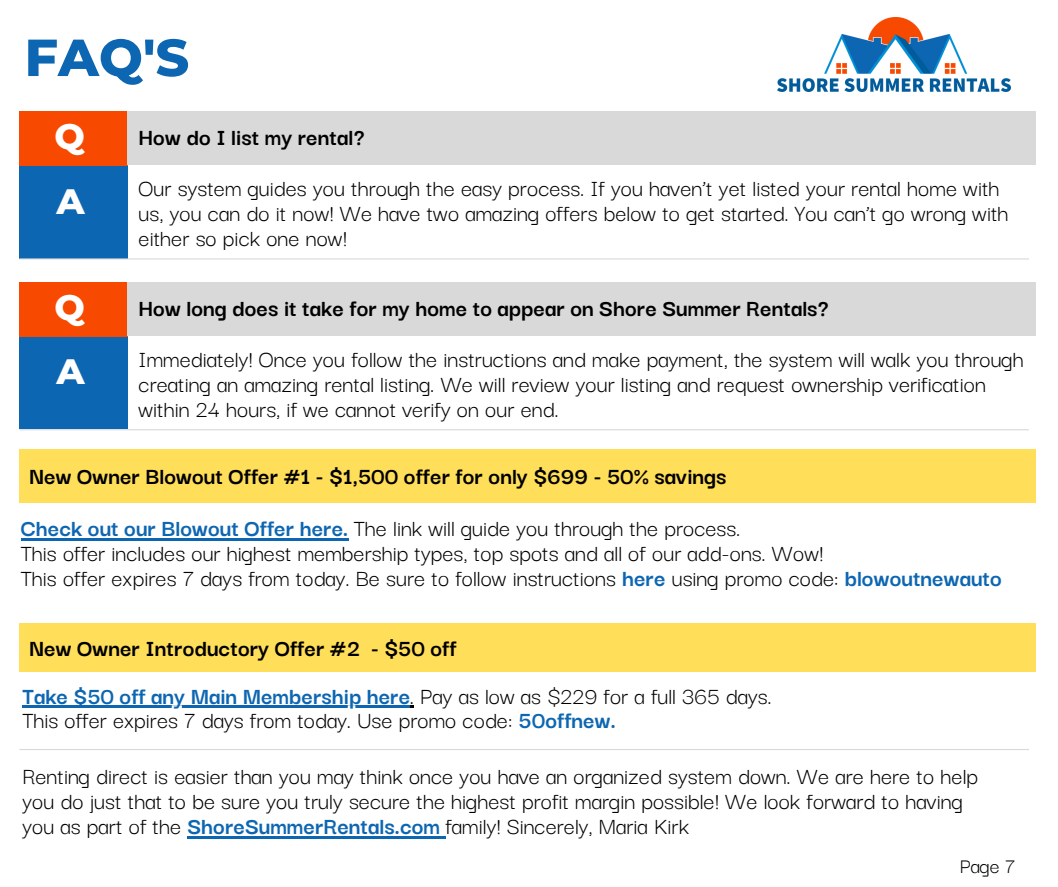
<style>
.page{position:relative;width:1058px;height:887px;background:#fff}
.page>*{position:absolute;margin:0;border:0;box-sizing:border-box;transform-origin:0 0}
.t1{font:800 52.05px "Montserrat";color:#0d66b2}
.t2{font:800 36px "Montserrat";color:#fff}
.t3{font:25.05px/24.8px "Darker Grotesque";color:#000}
.t4{font:700 25.05px/52.3px "Darker Grotesque";color:#000;text-align:center}
.t5{font:22.2px "Darker Grotesque";color:#000}
.s1{color:#0d66b2}
.s2{font-weight:400}
.s3{font-weight:700;color:#0d66b2}
</style>
<div class="page">
<img style="left:777px;top:17px;width:233px;height:75px">
<div style="left:19px;top:166px;width:108px;height:92px;background:#0d66b2"></div>
<div style="left:19px;top:112px;width:108px;height:54px;background:#f74a00"></div>
<div style="left:127px;top:112px;width:908px;height:53px;background:#d9d9d9"></div>
<hr style="left:19px;top:258px;width:1009px;height:1px;background:#d9d9d9">
<div style="left:19px;top:282px;width:530px;height:55px;background:#d9d9d9"></div>
<div style="left:19px;top:337px;width:108px;height:92px;background:#0d66b2"></div>
<div style="left:19px;top:282px;width:108px;height:54px;background:#f74a00"></div>
<div style="left:127px;top:282px;width:908px;height:53px;background:#d9d9d9"></div>
<hr style="left:19px;top:749px;width:1009px;height:1px;background:#d9d9d9">
<div style="left:19px;top:451px;width:530px;height:54px;background:linear-gradient(to right,#fff,#fff)"></div>
<div style="left:19px;top:449px;width:1016px;height:53px;background:#ffde59"></div>
<hr style="left:21px;top:538px;width:154px;height:2px;background:#0d66b2">
<hr style="left:175px;top:538px;width:168px;height:2px;background:#0d66b2">
<hr style="left:187px;top:836px;width:258px;height:2px;background:#0d66b2">
<div style="left:19px;top:623px;width:1016px;height:48px;background:#ffde59"></div>
<hr style="left:22px;top:705px;width:345px;height:3px;background:#0d66b2">
<hr style="left:367px;top:705px;width:43px;height:3px;background:#0d66b2">
<svg style="left:410px;top:705px;width:4px;height:3px"></svg>
<hr style="left:19px;top:429px;width:1009px;height:1px;background:#d9d9d9">
<h1 class="t1" style="left:25px;top:26px;width:166px">FAQ'S</h1>
<h2 class="t2" style="left:54px;top:114px;width:32px">Q</h2>
<p class="t4" style="left:139px;top:110px;width:227px">How do I list my rental?</p>
<h2 class="t2" style="left:57px;top:179px;width:30px">A</h2>
<p class="t3" style="left:139px;top:174px;width:871px">Our system guides you through the easy process. If you haven’t yet listed your rental home with us, you can do it now! We have two amazing offers below to get started. You can’t go wrong with either so pick one now!</p>
<h2 class="t2" style="left:54px;top:285px;width:32px">Q</h2>
<p class="t4" style="left:139px;top:280px;width:691px">How long does it take for my home to appear on Shore Summer Rentals?</p>
<h2 class="t2" style="left:57px;top:349px;width:30px">A</h2>
<p class="t3" style="left:139px;top:345px;width:886px">Immediately! Once you follow the instructions and make payment, the system will walk you through creating an amazing rental listing. We will review your listing and request ownership verification within 24 hours, if we cannot verify on our end.</p>
<p class="t4" style="left:21px;top:448px;width:721px">New Owner Blowout Offer #1 - $1,500 offer for only $699 - 50% savings<br><span class="s1">Check out our Blowout Offer here.</span> <span class="s2">The link will guide you through the process.</span></p>
<p class="t3" style="left:21px;top:539px;width:982px">This offer includes our highest membership types, top spots and all of our add-ons. Wow!<br>This offer expires 7 days from today. Be sure to follow instructions <span class="s3">here</span> using promo code: <span class="s3">blowoutnewauto</span></p>
<p class="t4" style="left:22px;top:623px;width:750px;line-height:47.4px;text-align:left">New Owner Introductory Offer #2 - $50 off<br><span class="s1">Take $50 off any Main Membership here</span><span class="s2">. Pay as low as $229 for a full 365 days.</span></p>
<p class="t3" style="left:22px;top:706px;width:595px">This offer expires 7 days from today. Use promo code: <span class="s3">50offnew.</span></p>
<p class="t3" style="left:22px;top:762px;width:957px">Renting direct is easier than you may think once you have an organized system down. We are here to help you do just that to be sure you truly secure the highest profit margin possible! We look forward to having you as part of the <span class="s3">ShoreSummerRentals.com</span> family! Sincerely, Maria Kirk</p>
<p class="t5" style="left:959px;top:849px;width:57px">Page 7</p>
</div>
